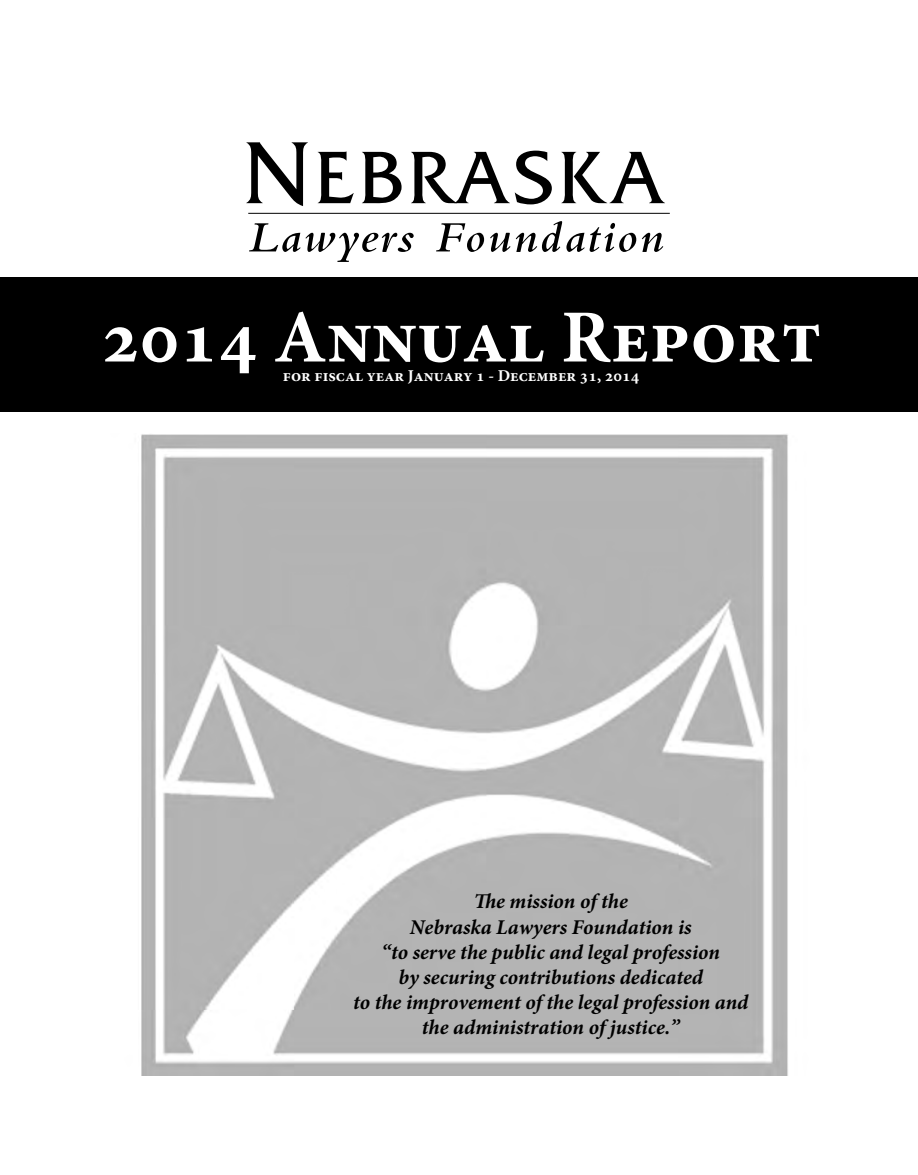
<style>
.page{position:relative;width:918px;height:1175px;background:#fff}
.page>*{position:absolute;margin:0;border:0;box-sizing:border-box;transform-origin:0 0}
.t1{font:700 75px "Minion Pro";color:#fff}
.t2{font:italic 700 21px/25.2px "Minion Pro";color:#000;text-align:center}
.t3{font:700 16.5px "Minion Pro";color:#fff}
</style>
<div class="page">
<svg style="left:246px;top:142px;width:62px;height:64px"></svg>
<svg style="left:318px;top:151px;width:36px;height:52px"></svg>
<svg style="left:362px;top:152px;width:40px;height:51px"></svg>
<svg style="left:411px;top:151px;width:141px;height:53px"></svg>
<svg style="left:561px;top:152px;width:104px;height:51px"></svg>
<svg style="left:249px;top:223px;width:165px;height:39px"></svg>
<svg style="left:436px;top:223px;width:48px;height:29px"></svg>
<svg style="left:490px;top:221px;width:146px;height:31px"></svg>
<svg style="left:642px;top:233px;width:21px;height:19px"></svg>
<hr style="left:248px;top:213px;width:422px;height:1px;background:#000">
<img style="left:141px;top:434px;width:647px;height:641px">
<div style="left:0;top:277px;width:918px;height:134px;background:#000"></div>
<h1 class="t1" style="left:101px;top:285px;width:722px">2014 Annual Report</h1>
<p class="t3" style="left:283px;top:364px;width:358px">for fiscal year January 1 - December 31, 2014</p>
<p class="t2" style="left:353px;top:888px;width:397px">The mission ofthe<br>Nebraska Lawyers Foundation is<br>“to serve the public and legal profession<br>by securing contributions dedicated<br>to the improvement ofthe legal profession and the administration ofjustice.”</p>
</div>
